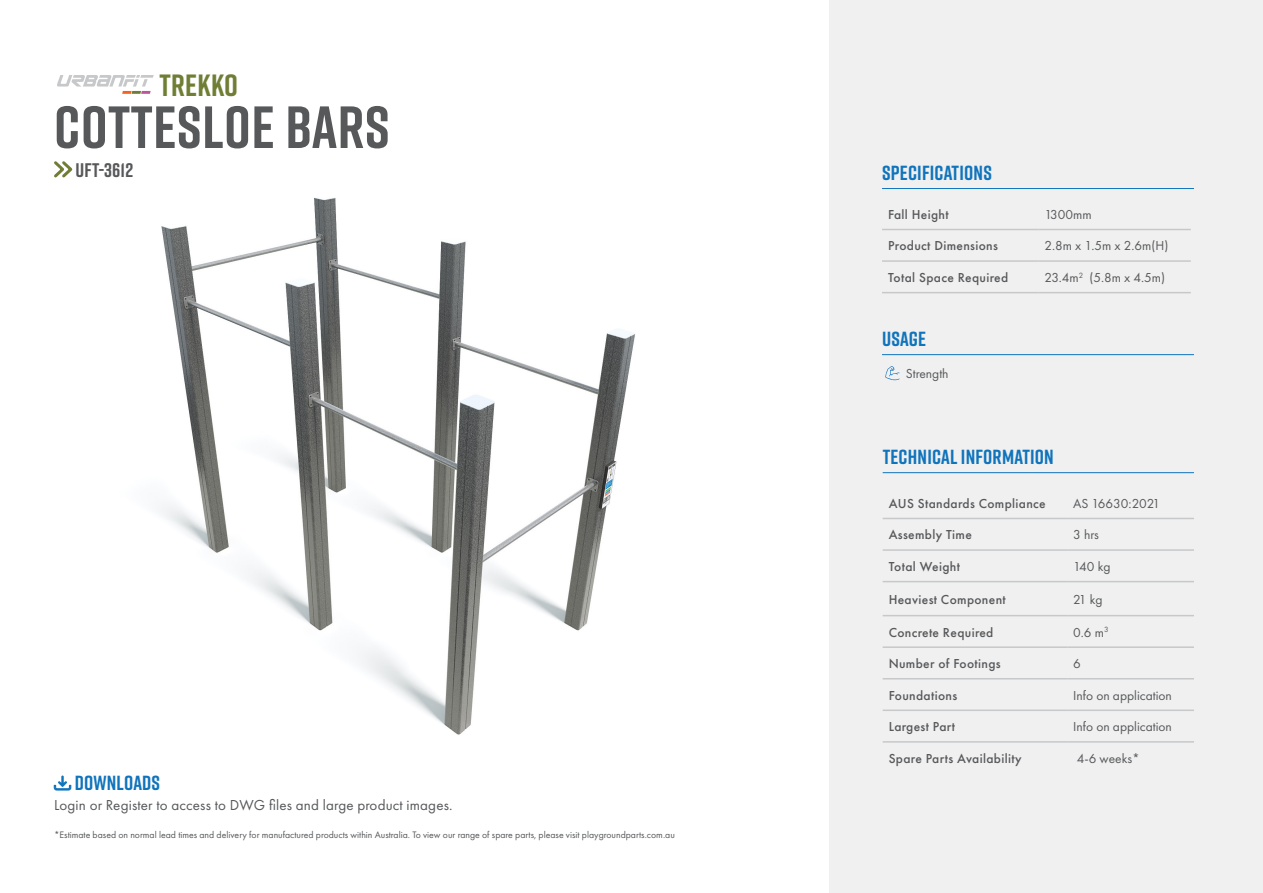
<style>
.page{position:relative;width:1263px;height:893px;background:#fff}
.page>*{position:absolute;margin:0;border:0;box-sizing:border-box;transform-origin:0 0}
.Rift-MAIN_Headline{font:700 59.4px "Rift";letter-spacing:.01em;color:#57585a}
.Rift-MAIN_Headline-2{font:700 30.75px "Rift";letter-spacing:.01em;color:#6f7e34}
.Rift-MAIN_Headline-3{font:700 20.4px "Rift";letter-spacing:.01em;color:#1074bc}
.Rift-MAIN_Headline-4{font:700 19.65px "Rift";letter-spacing:.01em;color:#57585a}
.Rift-MAIN_Headline-5{font:15px "Futura PT";letter-spacing:.01em;color:#57585a}
.t1{font:500 13.5px "Futura PT";letter-spacing:.025em;color:#57585a}
.Products_table{font:13.5px "Futura PT";color:#57585a}
.t2{font:9.75px "Futura PT";color:#57585a}
</style>
<div class="page">
<div style="left:830px;top:0;width:433px;height:893px;background:#f0f0f0"></div>
<svg style="left:57px;top:75px;width:97px;height:19px"></svg>
<svg style="left:54px;top:161px;width:19px;height:17px"></svg>
<hr style="left:882px;top:188px;width:312px;height:1px;background:#1074bc">
<hr style="left:883px;top:472px;width:311px;height:1px;background:#1074bc">
<hr style="left:883px;top:518px;width:184px;height:1px;background:#c7c8ca">
<hr style="left:1067px;top:518px;width:127px;height:1px;background:#c7c8ca">
<hr style="left:883px;top:549px;width:184px;height:2px;background:#c7c8ca">
<hr style="left:1067px;top:549px;width:127px;height:2px;background:#c7c8ca">
<hr style="left:883px;top:581px;width:184px;height:1px;background:#c7c8ca">
<hr style="left:1067px;top:581px;width:127px;height:1px;background:#c7c8ca">
<hr style="left:883px;top:615px;width:184px;height:1px;background:#c7c8ca">
<hr style="left:1067px;top:615px;width:127px;height:1px;background:#c7c8ca">
<hr style="left:883px;top:646px;width:184px;height:2px;background:#c7c8ca">
<hr style="left:1067px;top:646px;width:127px;height:2px;background:#c7c8ca">
<hr style="left:883px;top:678px;width:184px;height:1px;background:#c7c8ca">
<hr style="left:1067px;top:678px;width:127px;height:1px;background:#c7c8ca">
<hr style="left:883px;top:710px;width:184px;height:1px;background:#c7c8ca">
<hr style="left:1067px;top:710px;width:127px;height:1px;background:#c7c8ca">
<hr style="left:883px;top:741px;width:184px;height:2px;background:#c7c8ca">
<hr style="left:1067px;top:741px;width:127px;height:2px;background:#c7c8ca">
<hr style="left:882px;top:229px;width:156px;height:1px;background:#c7c8ca">
<hr style="left:1038px;top:229px;width:153px;height:1px;background:#c7c8ca">
<hr style="left:882px;top:260px;width:156px;height:2px;background:#c7c8ca">
<hr style="left:1038px;top:260px;width:153px;height:2px;background:#c7c8ca">
<hr style="left:882px;top:292px;width:156px;height:1px;background:#c7c8ca">
<hr style="left:1038px;top:292px;width:153px;height:1px;background:#c7c8ca">
<hr style="left:882px;top:354px;width:312px;height:1px;background:#1074bc">
<svg style="left:54px;top:776px;width:17px;height:14px"></svg>
<svg style="left:885px;top:366px;width:14px;height:15px"></svg>
<img style="left:160px;top:197px;width:475px;height:538px">
<p class="Rift-MAIN_Headline-2" style="left:159px;top:63px;width:80px">TREKKO</p>
<p class="Rift-MAIN_Headline" style="left:54px;top:85px;width:337px">COTTESLOE BARS</p>
<p class="Rift-MAIN_Headline-4" style="left:76px;top:157px;width:59px">UFT-3612</p>
<p class="Rift-MAIN_Headline-3" style="left:882px;top:158px;width:111px">SPECIFICATIONS</p>
<p class="t1" style="left:888px;top:206px;width:62px">Fall Height</p>
<p class="Products_table" style="left:1044px;top:206px;width:49px">1300mm</p>
<p class="t1" style="left:888px;top:238px;width:111px">Product Dimensions</p>
<p class="Products_table" style="left:1044px;top:238px;width:126px">2.8m x 1.5m x 2.6m(H)</p>
<p class="t1" style="left:888px;top:269px;width:122px">Total Space Required</p>
<p class="Products_table" style="left:1044px;top:269px;width:122px">23.4m<sup>2</sup> (5.8m x 4.5m)</p>
<p class="Rift-MAIN_Headline-3" style="left:882px;top:324px;width:46px">USAGE</p>
<p class="Products_table" style="left:906px;top:366px;width:44px">Strength</p>
<p class="Rift-MAIN_Headline-3" style="left:75px;top:768px;width:87px">DOWNLOADS</p>
<p class="Rift-MAIN_Headline-5" style="left:54px;top:796px;width:400px">Login or Register to access to DWG files and large product images.</p>
<p class="t2" style="left:54px;top:829px;width:622px">*Estimate based on normal lead times and delivery for manufactured products within Australia. To view our range of spare parts, please visit playgroundparts.com.au</p>
<p class="Rift-MAIN_Headline-3" style="left:883px;top:442px;width:173px">TECHNICAL INFORMATION</p>
<p class="t1" style="left:889px;top:495px;width:159px">AUS Standards Compliance</p>
<p class="Products_table" style="left:1073px;top:495px;width:88px">AS 16630:2021</p>
<p class="t1" style="left:889px;top:527px;width:85px">Assembly Time</p>
<p class="Products_table" style="left:1073px;top:527px;width:27px">3 hrs</p>
<p class="t1" style="left:889px;top:558px;width:73px">Total Weight</p>
<p class="Products_table" style="left:1073px;top:558px;width:39px">140 kg</p>
<p class="t1" style="left:889px;top:591px;width:119px">Heaviest Component</p>
<p class="Products_table" style="left:1073px;top:591px;width:31px">21 kg</p>
<p class="t1" style="left:889px;top:624px;width:106px">Concrete Required</p>
<p class="Products_table" style="left:1073px;top:624px;width:37px">0.6 m<sup>3</sup></p>
<p class="t1" style="left:889px;top:655px;width:114px">Number of Footings</p>
<p class="Products_table" style="left:1073px;top:656px;width:9px">6</p>
<p class="t1" style="left:889px;top:687px;width:70px">Foundations</p>
<p class="Products_table" style="left:1073px;top:687px;width:100px">Info on application</p>
<p class="t1" style="left:889px;top:719px;width:68px">Largest Part</p>
<p class="Products_table" style="left:1073px;top:719px;width:100px">Info on application</p>
<p class="t1" style="left:889px;top:750px;width:135px">Spare Parts Availability</p>
<p class="Products_table" style="left:1077px;top:750px;width:65px">4-6 weeks*</p>
</div>
